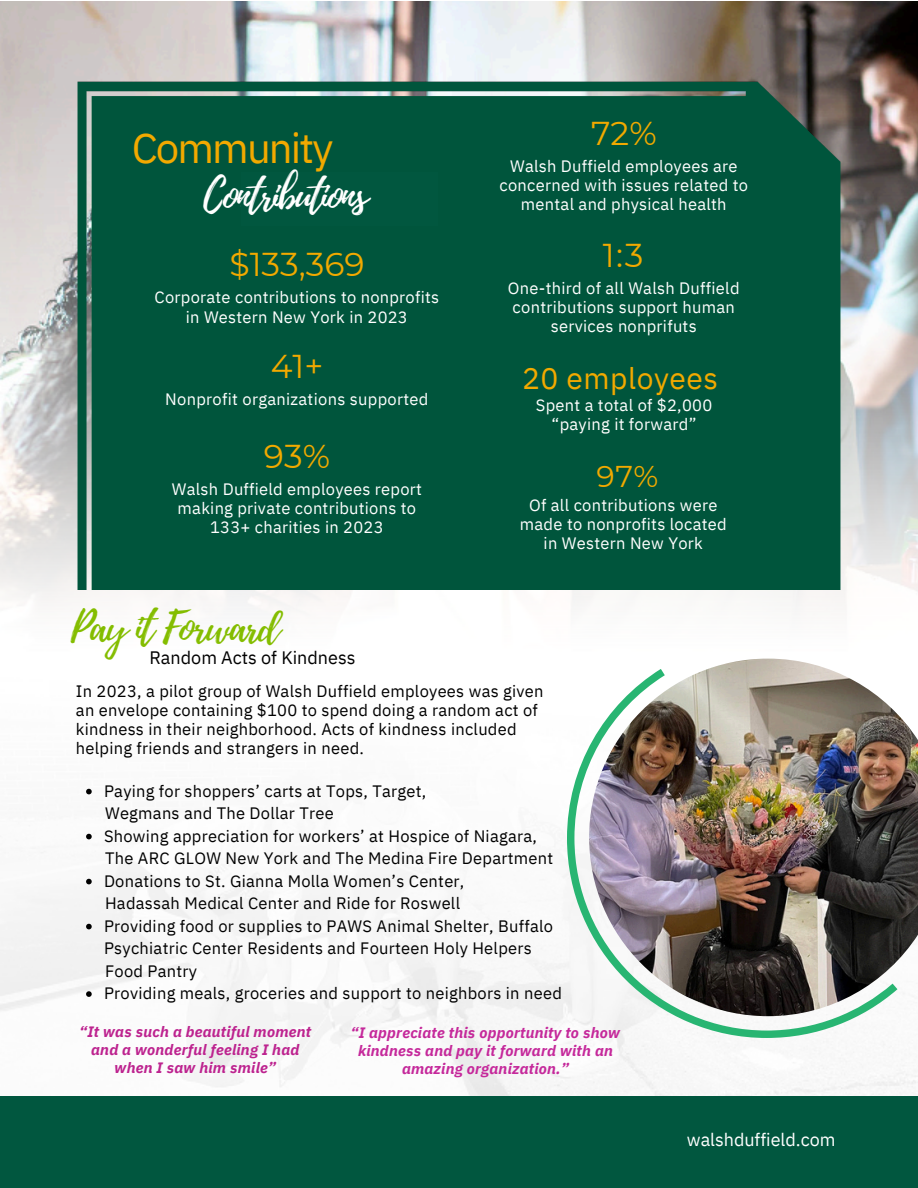
<style>
.page{position:relative;width:918px;height:1188px;background:#fff}
.page>*{position:absolute;margin:0;border:0;box-sizing:border-box;transform-origin:0 0}
.t1{font:42px "Playlist Script";letter-spacing:-.045em;color:#fff}
.t2{font:42px "Playlist Script";letter-spacing:-.045em;color:#84bd00}
.t3{font:42px "IBM Plex Sans";letter-spacing:-.045em;color:#f2a900}
.t4{font:33px "Montserrat";color:#f2a900}
.t5{font:30px "IBM Plex Sans";letter-spacing:.015em;color:#f2a900}
.t6{font:30px "Montserrat";color:#f2a900}
.t7{font:18px "IBM Plex Sans";color:#000}
.t8{font:18px "IBM Plex Sans";color:#fff}
.t9{font:16.5px/19.2px "IBM Plex Sans";letter-spacing:.015em;color:#000}
.t10{font:16.5px/19.2px "IBM Plex Sans";letter-spacing:.015em;color:#fff;text-align:center}
.t11{font:italic 700 15px/18px "IBM Plex Sans";letter-spacing:.015em;color:#c5299b;text-align:center}
.t12{font:italic 700 15px/18px "IBM Plex Sans";letter-spacing:.015em;color:#bd238f;text-align:center}
</style>
<div class="page">
<img style="left:0;top:1px;width:918px;height:608px">
<img style="left:708px;top:659px;width:210px;height:357px">
<div style="left:71px;top:74px;width:776px;height:515px;background:#00553c"></div>
<img style="left:567px;top:669px;width:330px;height:369px">
<div style="left:0;top:1096px;width:918px;height:92px;background:#01573f"></div>
<div style="left:241px;top:172px;width:197px;height:53px;background:#01573f"></div>
<svg style="left:86px;top:789px;width:6px;height:5px"></svg>
<svg style="left:86px;top:834px;width:6px;height:5px"></svg>
<svg style="left:86px;top:879px;width:6px;height:5px"></svg>
<svg style="left:86px;top:924px;width:6px;height:5px"></svg>
<svg style="left:86px;top:991px;width:6px;height:6px"></svg>
<h3 class="t3" style="left:132px;top:120px;width:203px">Community</h3>
<h3 class="t1" style="left:204px;top:165px;width:166px">Contributions</h3>
<h3 class="t4" style="left:229px;top:244px;width:137px">$133,369</h3>
<h3 class="t10" style="left:155px;top:288px;width:286px">Corporate contributions to nonprofits in Western New York in 2023</h3>
<h1 class="t4" style="left:271px;top:346px;width:54px">41+</h1>
<h1 class="t10" style="left:165px;top:389px;width:265px">Nonprofit organizations supported</h1>
<h1 class="t4" style="left:264px;top:436px;width:68px">93%</h1>
<h1 class="t10" style="left:172px;top:479px;width:252px">Walsh Duffield employees report making private contributions to<br>133+ charities in 2023</h1>
<p class="t2" style="left:71px;top:597px;width:211px">Pay it Forward</p>
<h3 class="t7" style="left:149px;top:646px;width:208px">Random Acts of Kindness</h3>
<h3 class="t4" style="left:591px;top:113px;width:67px">72%</h3>
<h3 class="t10" style="left:500px;top:156px;width:250px">Walsh Duffield employees are concerned with issues related to mental and physical health</h3>
<h3 class="t4" style="left:603px;top:235px;width:42px">1:3</h3>
<h3 class="t10" style="left:508px;top:278px;width:233px">One-third of all Walsh Duffield contributions support human services nonprifuts</h3>
<p class="t5" style="left:522px;top:358px;width:198px">20 employees</p>
<p class="t10" style="left:536px;top:395px;width:178px">Spent a total of $2,000 “paying it forward”</p>
<p class="t6" style="left:597px;top:458px;width:63px">97%</p>
<h3 class="t10" style="left:520px;top:495px;width:208px">Of all contributions were made to nonprofits located in Western New York</h3>
<p class="t9" style="left:76px;top:681px;width:469px">In 2023, a pilot group of Walsh Duffield employees was given an envelope containing $100 to spend doing a random act of kindness in their neighborhood. Acts of kindness included</p>
<h3 class="t9" style="left:76px;top:738px;width:290px">helping friends and strangers in need.</h3>
<h3 class="t9" style="left:104px;top:781px;width:324px">Paying for shoppers’ carts at Tops, Target,</h3>
<p class="t9" style="left:105px;top:803px;width:230px">Wegmans and The Dollar Tree</p>
<h3 class="t9" style="left:104px;top:826px;width:435px">Showing appreciation for workers’ at Hospice of Niagara,</h3>
<p class="t9" style="left:105px;top:848px;width:450px">The ARC GLOW New York and The Medina Fire Department</p>
<p class="t9" style="left:104px;top:871px;width:362px">Donations to St. Gianna Molla Women’s Center,</p>
<p class="t9" style="left:105px;top:893px;width:357px">Hadassah Medical Center and Ride for Roswell</p>
<p class="t9" style="left:104px;top:914px;width:451px;line-height:22.5px">Providing food or supplies to PAWS Animal Shelter, Buffalo<br>Psychiatric Center Residents and Fourteen Holy Helpers</p>
<h3 class="t9" style="left:105px;top:961px;width:94px">Food Pantry</h3>
<h3 class="t9" style="left:104px;top:983px;width:459px">Providing meals, groceries and support to neighbors in need</h3>
<p class="t12" style="left:79px;top:1023px;width:233px">“It was such a beautiful moment and a wonderful feeling I had when I saw him smile”</p>
<h3 class="t11" style="left:351px;top:1024px;width:271px">“I appreciate this opportunity to show kindness and pay it forward with an amazing organization.”</h3>
<h1 class="t8" style="left:687px;top:1128px;width:150px">walshduffield.com</h1>
</div>
